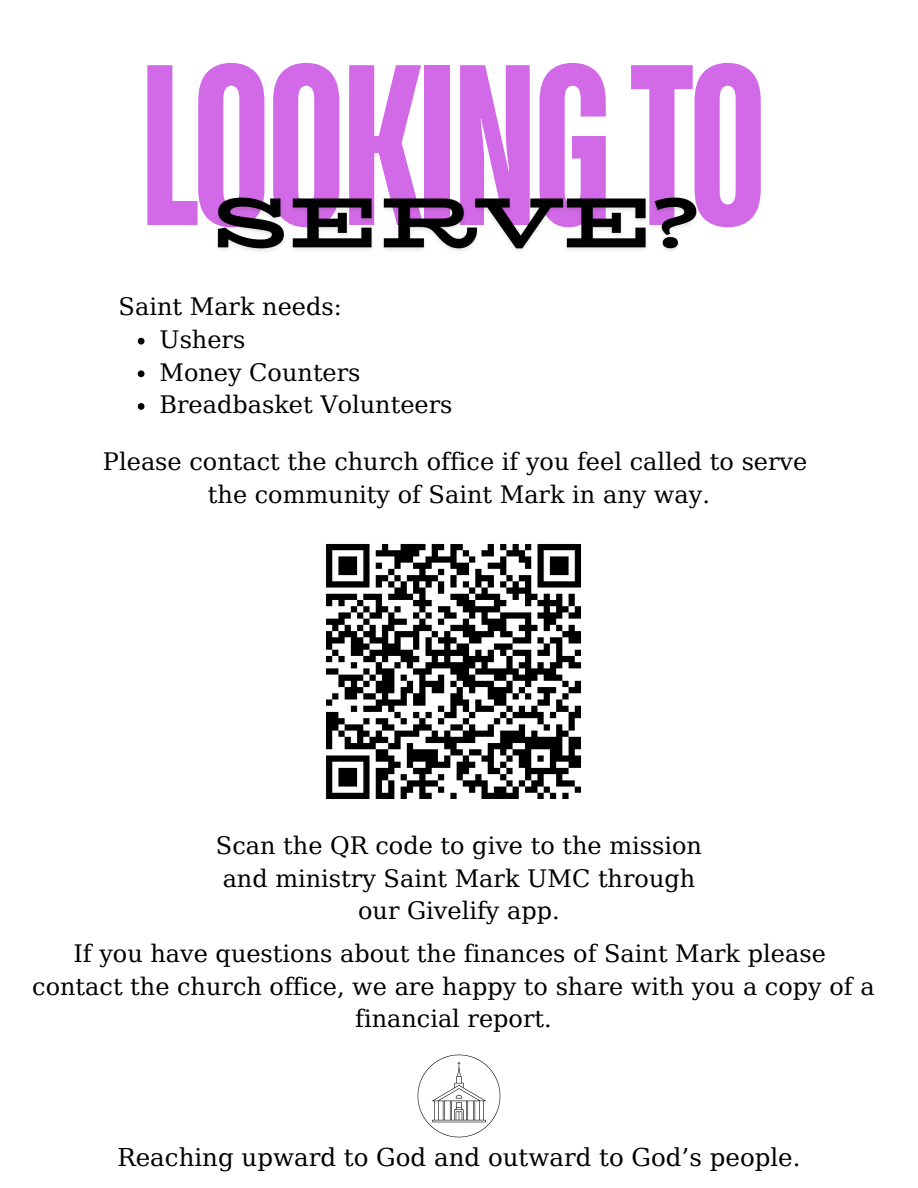
<style>
.page{position:relative;width:918px;height:1188px;background:#fff}
.page>*{position:absolute;margin:0;border:0;box-sizing:border-box;transform-origin:0 0}
.t1{font:700 228.3px "TT Bluescreens";letter-spacing:-.03em;color:#d269e6}
.t2{font:24.45px "DejaVu Serif";color:#000}
.t3{font:24px/32.7px "DejaVu Serif";color:#000;text-align:center}
</style>
<div class="page">
<img style="left:417px;top:1054px;width:84px;height:84px">
<img style="left:326px;top:544px;width:255px;height:255px">
<img style="left:217px;top:197px;width:480px;height:54px">
<svg style="left:138px;top:338px;width:7px;height:7px"></svg>
<svg style="left:138px;top:370px;width:7px;height:7px"></svg>
<svg style="left:138px;top:403px;width:7px;height:7px"></svg>
<p class="t1" style="left:138px;top:38px;width:632px">LOOKINGTO</p>
<p class="t3" style="left:119px;top:291px;width:225px">Saint Mark needs:</p>
<p class="t3" style="left:159px;top:323px;width:87px">Ushers</p>
<p class="t3" style="left:159px;top:356px;width:203px">Money Counters</p>
<p class="t3" style="left:159px;top:389px;width:295px">Breadbasket Volunteers</p>
<p class="t3" style="left:103px;top:446px;width:706px">Please contact the church office if you feel called to serve</p>
<p class="t3" style="left:208px;top:478px;width:504px">the community of Saint Mark in any way.</p>
<p class="t3" style="left:216px;top:829px;width:488px">Scan the QR code to give to the mission and ministry Saint Mark UMC through our Givelify app.</p>
<p class="t3" style="left:73px;top:937px;width:754px">If you have questions about the finances of Saint Mark please</p>
<p class="t3" style="left:32px;top:970px;width:844px">contact the church office, we are happy to share with you a copy of a financial report.</p>
<p class="t2" style="left:117px;top:1144px;width:685px">Reaching upward to God and outward to God’s people.</p>
</div>
